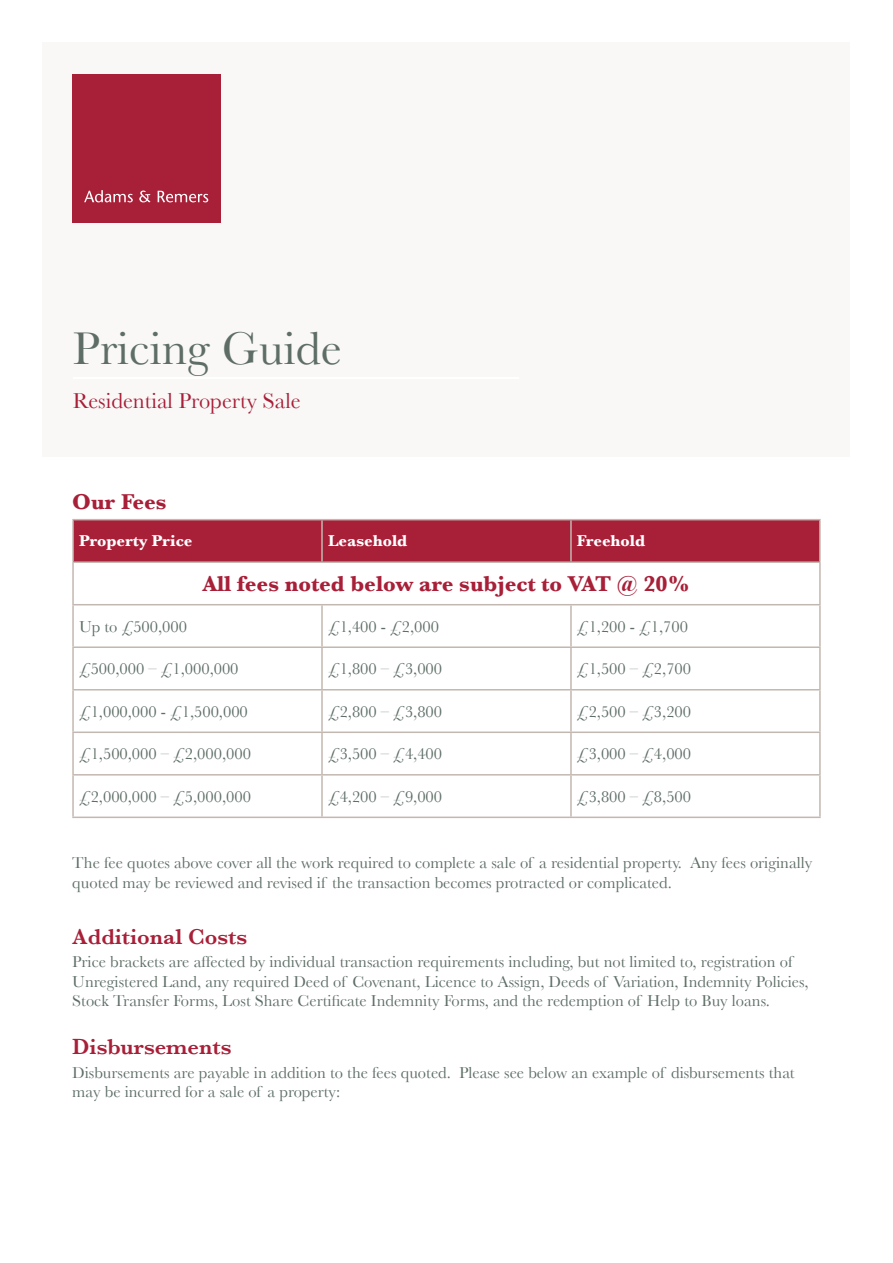
<style>
.page{position:relative;width:893px;height:1263px;background:#fff}
.page>*{position:absolute;margin:0;border:0;box-sizing:border-box;transform-origin:0 0}
.t1{font:48px "Baskerville";color:#5e6e66}
.t2{font:700 22.5px "Baskerville";color:#a81f38}
.t3{font:600 22.5px "Baskerville";color:#a81f38}
.t4{font:22.5px "Baskerville";color:#a81f38}
.t5{font:16.5px/19.5px "Baskerville";color:#5e6e66}
.t6{font:700 16.5px "Baskerville";color:#fff}
</style>
<div class="page">
<div style="left:43px;top:43px;width:807px;height:414px;background:#f9f8f7"></div>
<div style="left:72px;top:74px;width:149px;height:149px;background:#a81f38"></div>
<svg style="left:84px;top:190px;width:49px;height:12px"></svg>
<svg style="left:139px;top:191px;width:12px;height:11px"></svg>
<svg style="left:158px;top:191px;width:50px;height:11px"></svg>
<div style="left:73px;top:520px;width:249px;height:42px;background:#a81f38"></div>
<div style="left:323px;top:520px;width:496px;height:41px;background:#a81f38"></div>
<hr style="left:72px;top:519px;width:250px;height:1px;background:#c3b7b1">
<hr style="left:72px;top:520px;width:2px;height:41px;background:#c3b7b1">
<hr style="left:322px;top:519px;width:249px;height:1px;background:#c3b7b1">
<hr style="left:321px;top:520px;width:2px;height:41px;background:#c3b7b1">
<hr style="left:571px;top:519px;width:250px;height:1px;background:#c3b7b1">
<hr style="left:570px;top:520px;width:2px;height:41px;background:#c3b7b1">
<hr style="left:819px;top:520px;width:2px;height:41px;background:#c3b7b1">
<hr style="left:72px;top:561px;width:250px;height:2px;background:#c3b7b1">
<hr style="left:72px;top:563px;width:2px;height:41px;background:#c3b7b1">
<hr style="left:322px;top:561px;width:249px;height:2px;background:#c3b7b1">
<hr style="left:571px;top:561px;width:250px;height:2px;background:#c3b7b1">
<hr style="left:819px;top:563px;width:2px;height:41px;background:#c3b7b1">
<hr style="left:72px;top:604px;width:250px;height:1px;background:#c3b7b1">
<hr style="left:72px;top:605px;width:2px;height:41px;background:#c3b7b1">
<hr style="left:322px;top:604px;width:249px;height:1px;background:#c3b7b1">
<hr style="left:321px;top:605px;width:2px;height:41px;background:#c3b7b1">
<hr style="left:571px;top:604px;width:250px;height:1px;background:#c3b7b1">
<hr style="left:570px;top:605px;width:2px;height:41px;background:#c3b7b1">
<hr style="left:819px;top:605px;width:2px;height:41px;background:#c3b7b1">
<hr style="left:72px;top:646px;width:250px;height:2px;background:#c3b7b1">
<hr style="left:72px;top:648px;width:2px;height:41px;background:#c3b7b1">
<hr style="left:322px;top:646px;width:249px;height:2px;background:#c3b7b1">
<hr style="left:321px;top:648px;width:2px;height:41px;background:#c3b7b1">
<hr style="left:571px;top:646px;width:250px;height:2px;background:#c3b7b1">
<hr style="left:570px;top:648px;width:2px;height:41px;background:#c3b7b1">
<hr style="left:819px;top:648px;width:2px;height:41px;background:#c3b7b1">
<hr style="left:72px;top:689px;width:250px;height:1px;background:#c3b7b1">
<hr style="left:72px;top:690px;width:2px;height:41px;background:#c3b7b1">
<hr style="left:322px;top:689px;width:249px;height:1px;background:#c3b7b1">
<hr style="left:321px;top:690px;width:2px;height:41px;background:#c3b7b1">
<hr style="left:571px;top:689px;width:250px;height:1px;background:#c3b7b1">
<hr style="left:570px;top:690px;width:2px;height:41px;background:#c3b7b1">
<hr style="left:819px;top:690px;width:2px;height:41px;background:#c3b7b1">
<hr style="left:72px;top:731px;width:250px;height:2px;background:#c3b7b1">
<hr style="left:72px;top:733px;width:2px;height:41px;background:#c3b7b1">
<hr style="left:322px;top:731px;width:249px;height:2px;background:#c3b7b1">
<hr style="left:321px;top:733px;width:2px;height:41px;background:#c3b7b1">
<hr style="left:571px;top:731px;width:250px;height:2px;background:#c3b7b1">
<hr style="left:570px;top:733px;width:2px;height:41px;background:#c3b7b1">
<hr style="left:819px;top:733px;width:2px;height:41px;background:#c3b7b1">
<hr style="left:72px;top:774px;width:250px;height:1px;background:#c3b7b1">
<hr style="left:72px;top:775px;width:2px;height:41px;background:#c3b7b1">
<hr style="left:322px;top:774px;width:249px;height:1px;background:#c3b7b1">
<hr style="left:321px;top:775px;width:2px;height:41px;background:#c3b7b1">
<hr style="left:571px;top:774px;width:250px;height:1px;background:#c3b7b1">
<hr style="left:570px;top:775px;width:2px;height:41px;background:#c3b7b1">
<hr style="left:819px;top:775px;width:2px;height:41px;background:#c3b7b1">
<hr style="left:72px;top:816px;width:250px;height:2px;background:#c3b7b1">
<hr style="left:322px;top:816px;width:249px;height:2px;background:#c3b7b1">
<hr style="left:571px;top:816px;width:250px;height:2px;background:#c3b7b1">
<hr style="left:73px;top:377px;width:446px;height:2px;background:#fff">
<h1 class="t1" style="left:73px;top:320px;width:271px">Pricing Guide</h1>
<h2 class="t4" style="left:73px;top:387px;width:229px">Residential Property Sale</h2>
<h2 class="t2" style="left:72px;top:488px;width:96px">Our Fees</h2>
<p class="t6" style="left:79px;top:531px;width:115px">Property Price</p>
<p class="t6" style="left:328px;top:531px;width:81px">Leasehold</p>
<p class="t6" style="left:577px;top:531px;width:70px">Freehold</p>
<h2 class="t2" style="left:203px;top:570px;width:489px">All fees noted below are subject to VAT @ 20%</h2>
<p class="t5" style="left:79px;top:616px;width:109px">Up to £500,000</p>
<p class="t5" style="left:328px;top:616px;width:113px">£1,400 - £2,000</p>
<p class="t5" style="left:577px;top:616px;width:113px">£1,200 - £1,700</p>
<p class="t5" style="left:79px;top:659px;width:161px">£500,000 – £1,000,000</p>
<p class="t5" style="left:328px;top:659px;width:116px">£1,800 – £3,000</p>
<p class="t5" style="left:577px;top:659px;width:116px">£1,500 – £2,700</p>
<p class="t5" style="left:79px;top:701px;width:170px">£1,000,000 - £1,500,000</p>
<p class="t5" style="left:328px;top:701px;width:116px">£2,800 – £3,800</p>
<p class="t5" style="left:577px;top:701px;width:116px">£2,500 – £3,200</p>
<p class="t5" style="left:79px;top:744px;width:173px">£1,500,000 – £2,000,000</p>
<p class="t5" style="left:328px;top:744px;width:116px">£3,500 – £4,400</p>
<p class="t5" style="left:577px;top:744px;width:116px">£3,000 – £4,000</p>
<p class="t5" style="left:79px;top:786px;width:173px">£2,000,000 – £5,000,000</p>
<p class="t5" style="left:328px;top:786px;width:116px">£4,200 – £9,000</p>
<p class="t5" style="left:577px;top:786px;width:116px">£3,800 – £8,500</p>
<p class="t5" style="left:72px;top:853px;width:741px">The fee quotes above cover all the work required to complete a sale of a residential property. Any fees originally quoted may be reviewed and revised if the transaction becomes protracted or complicated.</p>
<h2 class="t3" style="left:72px;top:923px;width:176px">Additional Costs</h2>
<p class="t5" style="left:72px;top:952px;width:738px">Price brackets are affected by individual transaction requirements including, but not limited to, registration of<br>Unregistered Land, any required Deed of Covenant, Licence to Assign, Deeds of Variation, Indemnity Policies,<br>Stock Transfer Forms, Lost Share Certificate Indemnity Forms, and the redemption of Help to Buy loans.</p>
<h2 class="t3" style="left:72px;top:1033px;width:161px">Disbursements</h2>
<p class="t5" style="left:72px;top:1062px;width:724px">Disbursements are payable in addition to the fees quoted. Please see below an example of disbursements that may be incurred for a sale of a property:</p>
</div>
